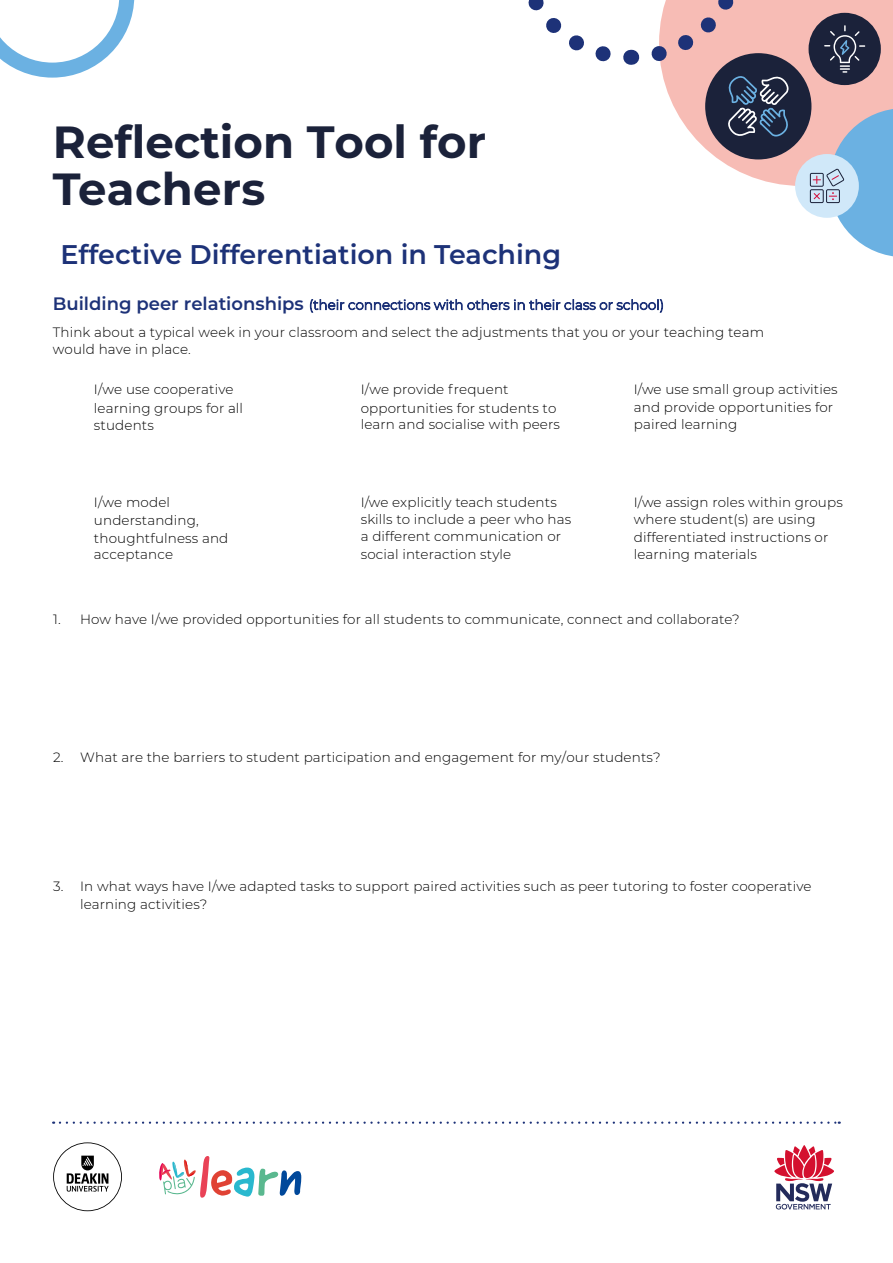
<style>
.page{position:relative;width:893px;height:1263px;background:#fff}
.page>*{position:absolute;margin:0;border:0;box-sizing:border-box;transform-origin:0 0}
.Cover_Heading{font:700 45px/46.5px "Montserrat";color:#1b223a}
.Body_2{font:600 27px "Montserrat";color:#1d3278}
.Body_2-2{font:300 13.5px/17.2px "Montserrat";letter-spacing:.01em;color:#000}
.s1{font-weight:600;font-size:18px;color:#1d3278}
.s2{color:#1d3278}
</style>
<div class="page">
<svg style="left:528px;top:0;width:105px;height:65px"></svg>
<svg style="left:774px;top:1145px;width:60px;height:64px"></svg>
<svg style="left:53px;top:1142px;width:69px;height:69px"></svg>
<svg style="left:159px;top:1156px;width:143px;height:42px"></svg>
<svg style="left:60px;top:1121px;width:780px;height:3px"></svg>
<svg style="left:0;top:0;width:134px;height:78px"></svg>
<svg style="left:651px;top:0;width:242px;height:257px"></svg>
<h1 class="Cover_Heading" style="left:53px;top:117px;width:435px">Reflection Tool for<br>Teachers</h1>
<p class="Body_2" style="left:60px;top:236px;width:502px">Effective Differentiation in Teaching</p>
<p class="Body_2-2" style="left:53px;top:291px;width:713px;line-height:27.2px"><span class="s1">Building peer relationships</span> <span class="s2">(their connections with others in their class or school)<br></span>Think about a typical week in your classroom and select the adjustments that you or your teaching team</p>
<p class="Body_2-2" style="left:53px;top:340px;width:140px">would have in place.</p>
<p class="Body_2-2" style="left:94px;top:380px;width:151px;line-height:18.5px">I/we use cooperative learning groups for all</p>
<p class="Body_2-2" style="left:94px;top:416px;width:61px">students</p>
<p class="Body_2-2" style="left:361px;top:380px;width:197px;line-height:18.5px">I/we provide frequent opportunities for students to</p>
<p class="Body_2-2" style="left:361px;top:415px;width:201px">learn and socialise with peers</p>
<p class="Body_2-2" style="left:634px;top:380px;width:205px">I/we use small group activities and provide opportunities for paired learning</p>
<p class="Body_2-2" style="left:94px;top:492px;width:106px;line-height:18.5px">I/we model understanding,</p>
<p class="Body_2-2" style="left:94px;top:529px;width:136px;line-height:16px">thoughtfulness and acceptance</p>
<p class="Body_2-2" style="left:361px;top:493px;width:212px">I/we explicitly teach students skills to include a peer who has a different communication or social interaction style</p>
<p class="Body_2-2" style="left:634px;top:493px;width:210px">I/we assign roles within groups where student(s) are using differentiated instructions or learning materials</p>
<p class="Body_2-2" style="left:53px;top:610px;width:688px">1. How have I/we provided opportunities for all students to communicate, connect and collaborate?</p>
<p class="Body_2-2" style="left:53px;top:749px;width:609px">2. What are the barriers to student participation and engagement for my/our students?</p>
<p class="Body_2-2" style="left:80px;top:877px;width:733px;text-indent:-27px">3. In what ways have I/we adapted tasks to support paired activities such as peer tutoring to foster cooperative learning activities?</p>
</div>
